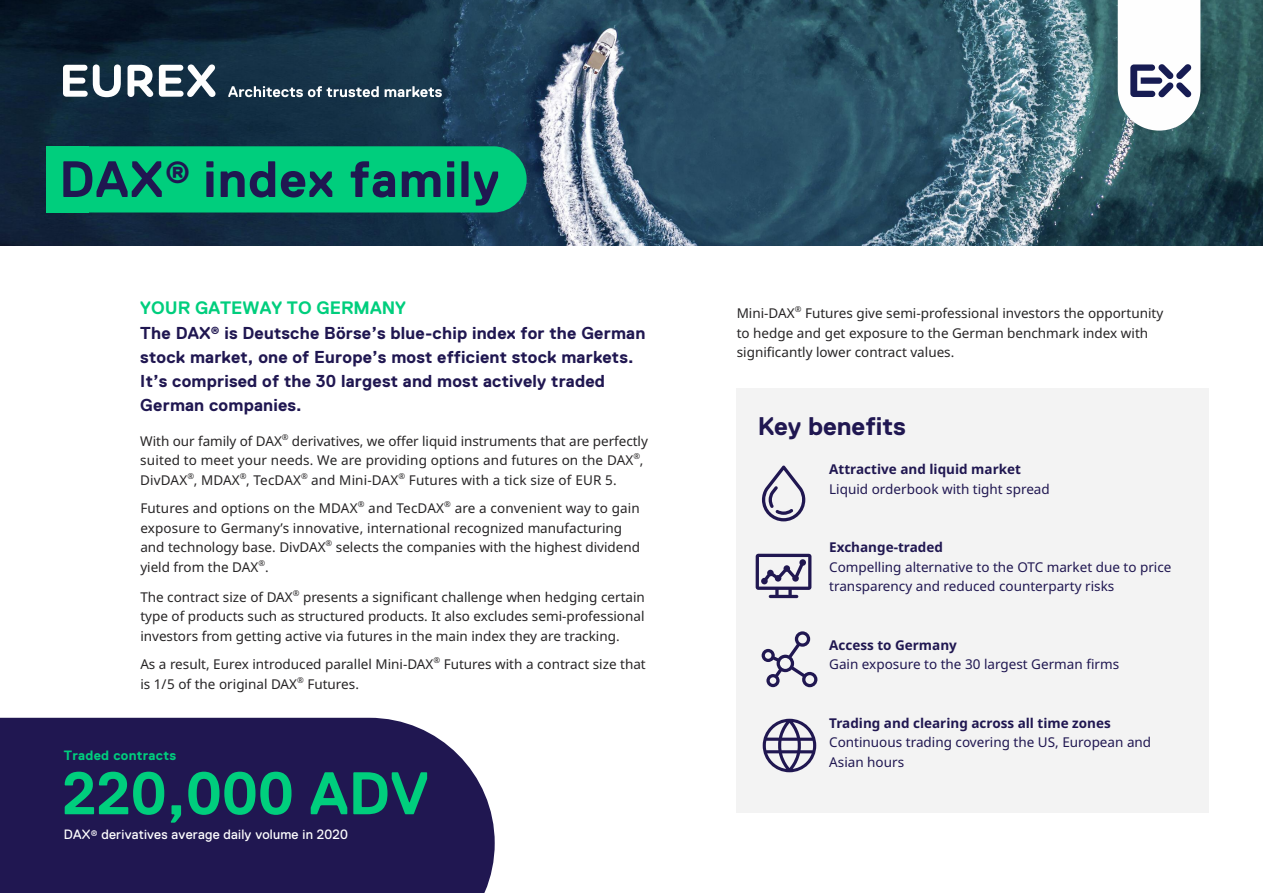
<style>
.page{position:relative;width:1263px;height:893px;background:#fff}
.page>*{position:absolute;margin:0;border:0;box-sizing:border-box;transform-origin:0 0}
.t1{font:700 60px "Replica";color:#00ce7d}
.t2{font:700 51px "Replica";letter-spacing:.02em;color:#201751}
.t3{font:700 25.5px "Replica";color:#201751}
.t4{font:700 18px "Replica";color:#00ce7d}
.t5{font:700 17.25px/24px "Replica";letter-spacing:.01em;color:#201751}
.t6{font:13.5px/19.5px "Noto Sans";color:#272526}
.t7{font:13.5px/19.5px "Noto Sans";color:#201751}
.t8{font:700 13.5px "Noto Sans";color:#201751}
.t9{font:13.5px "Replica";letter-spacing:.015em;color:#fff}
.t10{font:700 13.5px "Replica";letter-spacing:.02em;color:#00ce7d}
</style>
<div class="page">
<div style="left:737px;top:389px;width:472px;height:424px;background:#f3f3f3"></div>
<svg style="left:762px;top:466px;width:43px;height:55px"></svg>
<svg style="left:756px;top:554px;width:55px;height:44px"></svg>
<svg style="left:762px;top:631px;width:56px;height:56px"></svg>
<svg style="left:763px;top:719px;width:53px;height:53px"></svg>
<img style="left:0;top:0;width:1263px;height:246px">
<svg style="left:1118px;top:0;width:82px;height:131px"></svg>
<svg style="left:63px;top:64px;width:152px;height:33px"></svg>
<svg style="left:228px;top:86px;width:151px;height:11px"></svg>
<svg style="left:385px;top:86px;width:57px;height:11px"></svg>
<div style="left:46px;top:146px;width:481px;height:66px;background:#00ce7d;border-radius:33px"></div>
<div style="left:46px;top:146px;width:43px;height:66px;background:#00ce7d"></div>
<div style="left:0;top:718px;width:495px;height:175px;background:#201751"></div>
<h2 class="t2" style="left:59px;top:151px;width:442px">DAX<sup>®</sup> index family</h2>
<h3 class="t4" style="left:140px;top:298px;width:267px">YOUR GATEWAY TO GERMANY</h3>
<p class="t5" style="left:140px;top:321px;width:506px">The DAX<sup>®</sup> is Deutsche Börse’s blue-chip index for the German stock market, one of Europe’s most efficient stock markets.<br>It’s comprised of the 30 largest and most actively traded German companies.</p>
<p class="t6" style="left:140px;top:431px;width:509px">With our family of DAX<sup>®</sup> derivatives, we offer liquid instruments that are perfectly suited to meet your needs. We are providing options and futures on the DAX<sup>®</sup>,<br>DivDAX<sup>®</sup>, MDAX<sup>®</sup>, TecDAX<sup>®</sup> and Mini-DAX<sup>®</sup> Futures with a tick size of EUR 5.</p>
<p class="t6" style="left:140px;top:499px;width:501px">Futures and options on the MDAX<sup>®</sup> and TecDAX<sup>®</sup> are a convenient way to gain exposure to Germany’s innovative, international recognized manufacturing and technology base. DivDAX<sup>®</sup> selects the companies with the highest dividend yield from the DAX<sup>®</sup>.</p>
<p class="t6" style="left:140px;top:587px;width:506px;text-align:justify">The contract size of DAX<sup>®</sup> presents a significant challenge when hedging certain type of products such as structured products. It also excludes semi-professional investors from getting active via futures in the main index they are tracking.</p>
<p class="t6" style="left:140px;top:655px;width:507px">As a result, Eurex introduced parallel Mini-DAX<sup>®</sup> Futures with a contract size that is 1/5 of the original DAX<sup>®</sup> Futures.</p>
<p class="t10" style="left:64px;top:747px;width:114px">Traded contracts</p>
<h1 class="t1" style="left:62px;top:760px;width:368px">220,000 ADV</h1>
<p class="t9" style="left:64px;top:827px;width:286px">DAX<sup>®</sup> derivatives average daily volume in 2020</p>
<p class="t6" style="left:737px;top:304px;width:428px">Mini-DAX<sup>®</sup> Futures give semi-professional investors the opportunity to hedge and get exposure to the German benchmark index with significantly lower contract values.</p>
<h3 class="t3" style="left:758px;top:412px;width:150px">Key benefits</h3>
<p class="t8" style="left:829px;top:460px;width:193px">Attractive and liquid market</p>
<p class="t7" style="left:829px;top:479px;width:222px">Liquid orderbook with tight spread</p>
<p class="t8" style="left:829px;top:538px;width:115px">Exchange-traded</p>
<p class="t7" style="left:829px;top:557px;width:344px">Compelling alternative to the OTC market due to price transparency and reduced counterparty risks</p>
<p class="t8" style="left:829px;top:635px;width:129px">Access to Germany</p>
<p class="t7" style="left:829px;top:655px;width:291px">Gain exposure to the 30 largest German firms</p>
<p class="t8" style="left:829px;top:713px;width:283px">Trading and clearing across all time zones</p>
<p class="t7" style="left:829px;top:733px;width:323px">Continuous trading covering the US, European and<br>Asian hours</p>
</div>
